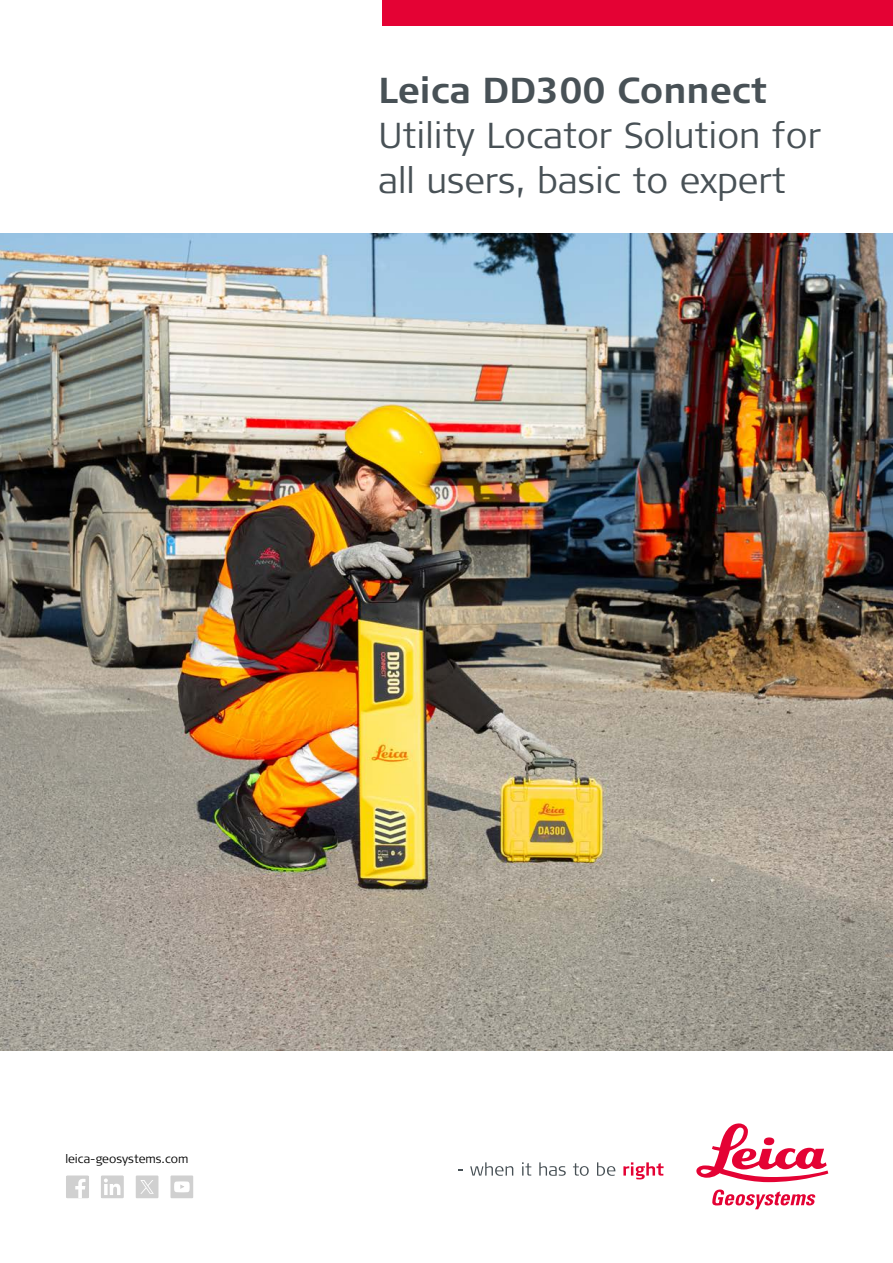
<style>
.page{position:relative;width:893px;height:1263px;background:#fff}
.page>*{position:absolute;margin:0;border:0;box-sizing:border-box;transform-origin:0 0}
.SubTitle{font:300 36px/45px "Signa Pro";color:#485156}
.Front_Title{font:700 36px "Signa Pro";color:#485156}
.Address{font:300 12px "Signa Pro";color:#000}
</style>
<div class="page">
<img style="left:0;top:234px;width:893px;height:816px">
<div style="left:383px;top:0;width:510px;height:26px;background:#e40234"></div>
<svg style="left:470px;top:1162px;width:43px;height:14px"></svg>
<svg style="left:522px;top:1162px;width:9px;height:13px"></svg>
<svg style="left:539px;top:1162px;width:27px;height:14px"></svg>
<svg style="left:573px;top:1163px;width:16px;height:13px"></svg>
<svg style="left:597px;top:1162px;width:18px;height:14px"></svg>
<svg style="left:623px;top:1162px;width:41px;height:17px"></svg>
<svg style="left:712px;top:1189px;width:104px;height:20px"></svg>
<svg style="left:696px;top:1123px;width:132px;height:59px"></svg>
<div style="left:764px;top:1137px;width:10px;height:8px;background:#e40234;border-radius:50%"></div>
<svg style="left:170px;top:1175px;width:23px;height:23px"></svg>
<svg style="left:101px;top:1175px;width:23px;height:23px"></svg>
<svg style="left:104px;top:1184px;width:4px;height:11px"></svg>
<svg style="left:66px;top:1175px;width:23px;height:23px"></svg>
<svg style="left:135px;top:1175px;width:24px;height:23px"></svg>
<p class="Front_Title" style="left:378px;top:65px;width:390px">Leica DD300 Connect</p>
<p class="SubTitle" style="left:378px;top:111px;width:444px">Utility Locator Solution for all users, basic to expert</p>
<p class="Address" style="left:65px;top:1151px;width:125px">leica-geosystems.com</p>
</div>
